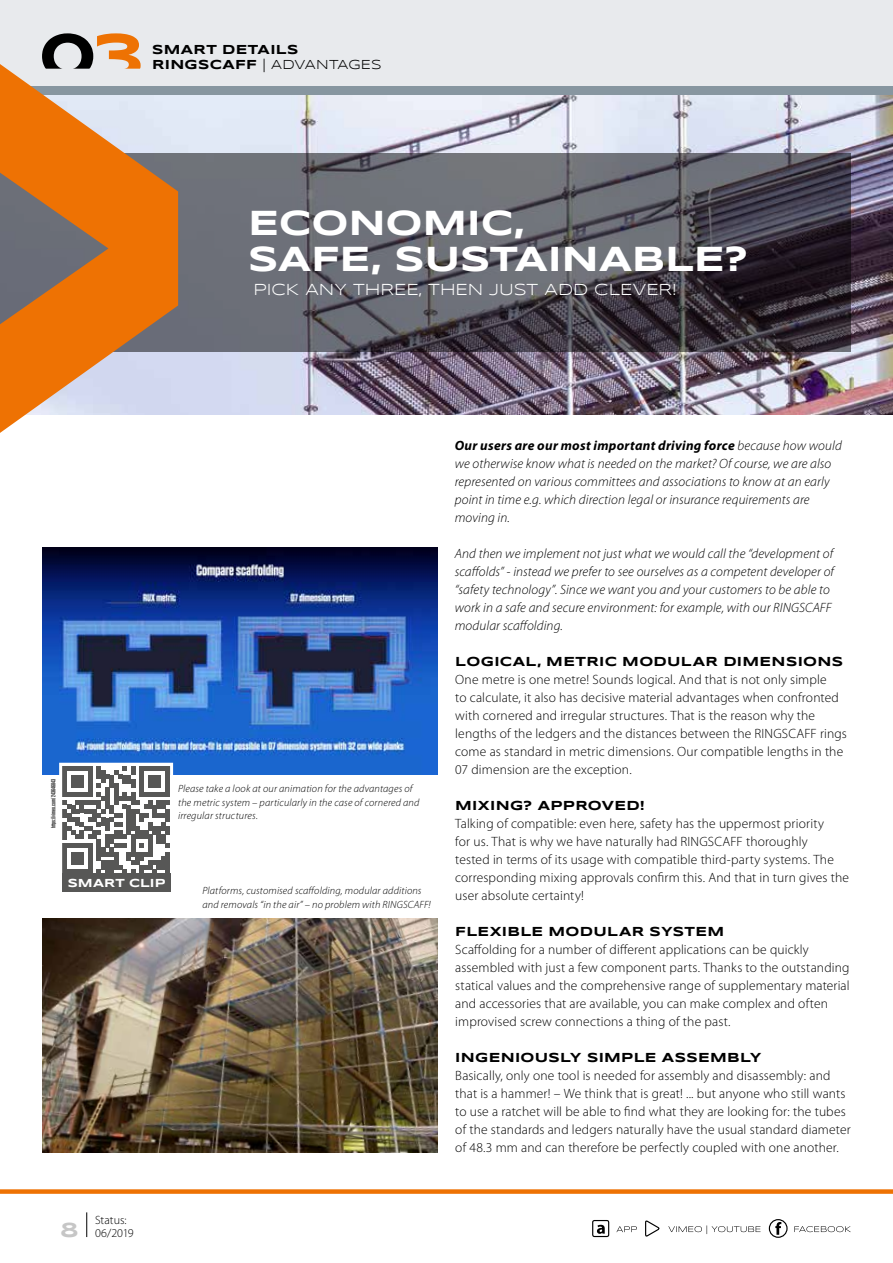
<style>
.page{position:relative;width:893px;height:1263px;background:#fff}
.page>*{position:absolute;margin:0;border:0;box-sizing:border-box;transform-origin:0 0}
.t1{font:700 64.8px "Syncopate";color:#000}
.t2{font:700 36px/36px "Syncopate";letter-spacing:-.005em;color:#fff}
.t3{font:700 21px "Syncopate";color:#c6c6c6}
.t4{font:16.5px "Syncopate";color:#fff}
.t5{font:300 13.5px/18px "Myriad Pro";letter-spacing:.01em;color:#000}
.t6{font:italic 300 13.5px/18px "Myriad Pro";letter-spacing:.01em;color:#000}
.t7{font:700 13.5px "Syncopate";letter-spacing:.02em;color:#000}
.t8{font:13.5px "Syncopate";letter-spacing:.01em;color:#000}
.t9{font:300 12px/12.8px "Myriad Pro";letter-spacing:-.005em;color:#000}
.t10{font:700 12px "Syncopate";letter-spacing:.01em;color:#fff}
.t11{font:italic 300 10.5px/13.5px "Myriad Pro";letter-spacing:.015em;color:#000}
.t12{font:500 6px "Tungsten";letter-spacing:.01em;color:#000}
.s1{color:#ee7203}
.s2{font-weight:700}
</style>
<div class="page">
<div style="left:0;top:0;width:893px;height:91px;background:#e8eaed"></div>
<div style="left:0;top:1189px;width:893px;height:5px;background:#ee7203"></div>
<svg style="left:86px;top:1212px;width:1px;height:25px"></svg>
<svg style="left:645px;top:1220px;width:15px;height:17px"></svg>
<div style="left:592px;top:1220px;width:17px;height:17px;border:1px solid #000;border-radius:2px"></div>
<svg style="left:769px;top:1219px;width:18px;height:18px"></svg>
<div style="left:769px;top:1219px;width:19px;height:19px;border:1px solid #000;border-radius:50%"></div>
<svg style="left:794px;top:1226px;width:57px;height:6px"></svg>
<svg style="left:668px;top:1225px;width:92px;height:9px"></svg>
<svg style="left:616px;top:1226px;width:21px;height:6px"></svg>
<svg style="left:597px;top:1225px;width:8px;height:9px"></svg>
<svg style="left:775px;top:1222px;width:6px;height:13px"></svg>
<div style="left:0;top:86px;width:893px;height:9px;background:#8796a0"></div>
<img style="left:178px;top:95px;width:715px;height:319px">
<svg style="left:178px;top:153px;width:672px;height:198px;background:#58575f"></svg>
<svg style="left:0;top:64px;width:178px;height:369px;background:#d2935e"></svg>
<img style="left:43px;top:548px;width:395px;height:226px">
<img style="left:43px;top:918px;width:395px;height:234px">
<svg style="left:58px;top:761px;width:117px;height:117px"></svg>
<div style="left:62px;top:874px;width:108px;height:18px;background:#575756"></div>
<h1 class="t1" style="left:38px;top:16px;width:108px">0<span class="s1">3</span></h1>
<p class="t7" style="left:152px;top:41px;width:148px">SMART DETAILS</p>
<p class="t8" style="left:152px;top:56px;width:231px"><span class="s2">RINGSCAFF</span> | ADVANTAGES</p>
<h2 class="t2" style="left:248px;top:204px;width:502px">ECONOMIC,<br>SAFE, SUSTAINABLE?</h2>
<p class="t4" style="left:253px;top:280px;width:425px">PICK ANY THREE, THEN JUST ADD CLEVER!</p>
<p class="t6" style="left:455px;top:436px;width:389px"><span class="s2">Our users are our most important driving force</span> because how would we otherwise know what is needed on the market? Of course, we are also represented on various committees and associations to know at an early point in time e.g. which direction legal or insurance requirements are moving in.</p>
<p class="t6" style="left:455px;top:544px;width:381px">And then we implement not just what we would call the “development of scaffolds” - instead we prefer to see ourselves as a competent developer of “safety technology”. Since we want you and your customers to be able to work in a safe and secure environment: for example, with our RINGSCAFF modular scaffolding.</p>
<p class="t12" style="left:50px;top:828px;width:51px;rotate:-90deg">https://vimeo.com/243646843</p>
<p class="t11" style="left:178px;top:782px;width:243px">Please take a look at our animation for the advantages of the metric system – particularly in the case of cornered and irregular structures.</p>
<p class="t10" style="left:68px;top:875px;width:99px">SMART CLIP</p>
<p class="t11" style="left:202px;top:884px;width:230px">Platforms, customised scaffolding, modular additions and removals “in the air” – no problem with RINGSCAFF!</p>
<p class="t7" style="left:455px;top:653px;width:390px">LOGICAL, METRIC MODULAR DIMENSIONS</p>
<p class="t5" style="left:455px;top:670px;width:393px">One metre is one metre! Sounds logical. And that is not only simple<br>to calculate, it also has decisive material advantages when confronted with cornered and irregular structures. That is the reason why the lengths of the ledgers and the distances between the RINGSCAFF rings come as standard in metric dimensions. Our compatible lengths in the 07 dimension are the exception.</p>
<p class="t7" style="left:455px;top:797px;width:191px">MIXING? APPROVED!</p>
<p class="t5" style="left:455px;top:814px;width:395px">Talking of compatible: even here, safety has the uppermost priority<br>for us. That is why we have naturally had RINGSCAFF thoroughly<br>tested in terms of its usage with compatible third-party systems. The corresponding mixing approvals confirm this. And that in turn gives the user absolute certainty!</p>
<p class="t7" style="left:455px;top:923px;width:270px">FLEXIBLE MODULAR SYSTEM</p>
<p class="t5" style="left:455px;top:940px;width:396px">Scaffolding for a number of different applications can be quickly assembled with just a few component parts. Thanks to the outstanding statical values and the comprehensive range of supplementary material and accessories that are available, you can make complex and often improvised screw connections a thing of the past.</p>
<p class="t7" style="left:455px;top:1049px;width:308px">INGENIOUSLY SIMPLE ASSEMBLY</p>
<p class="t5" style="left:455px;top:1066px;width:397px">Basically, only one tool is needed for assembly and disassembly: and that is a hammer! – We think that is great! ... but anyone who still wants to use a ratchet will be able to find what they are looking for: the tubes of the standards and ledgers naturally have the usual standard diameter of 48.3 mm and can therefore be perfectly coupled with one another.</p>
<h3 class="t3" style="left:61px;top:1217px;width:19px">8</h3>
<p class="t9" style="left:95px;top:1214px;width:40px">Status:<br>06/2019</p>
</div>
